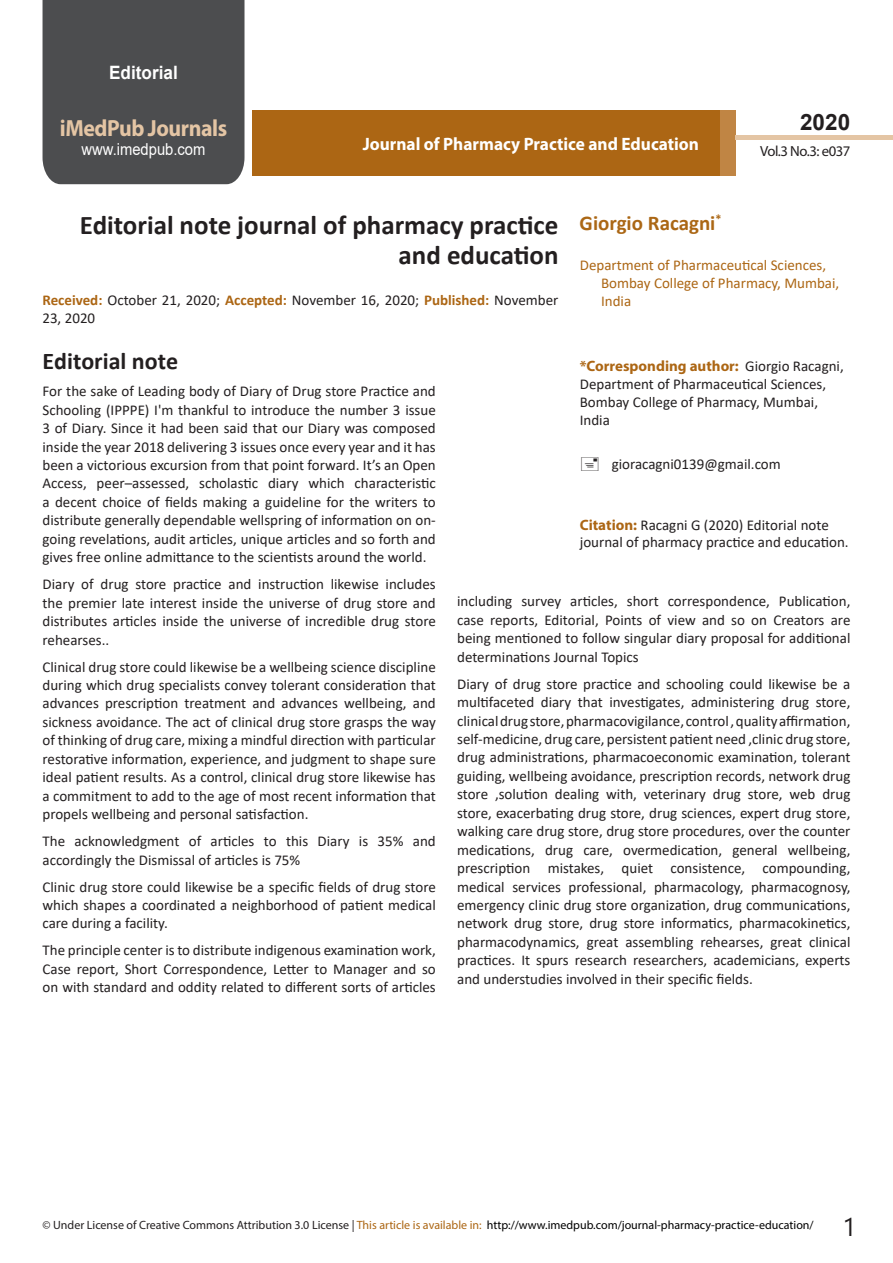
<style>
.page{position:relative;width:893px;height:1263px;background:#fff}
.page>*{position:absolute;margin:0;border:0;box-sizing:border-box;transform-origin:0 0}
.t1{font:700 27px/30px "Calibri";color:#231f20;text-align:right}
.t2{font:700 24px "Calibri";color:#231f20}
.t3{font:700 23.4px "Myriad Pro";letter-spacing:-.02em;color:#e4c5a4;scale:.93 1}
.t4{font:700 22.5px "Arial";color:#231f20}
.t5{font:700 21px "Calibri";color:#ab6715}
.t6{font:700 18.45px "Arial";color:#fff;scale:.93 1}
.t7{font:700 18px "Myriad Pro";color:#fff;scale:.96 1}
.t8{font:16.5px "Arial";color:#fff;scale:.89 1}
.t9{font:15px/18.5px "Calibri";color:#231f20;text-align:justify}
.t10{font:15px/18px "Calibri";color:#ac6614}
.t11{font:700 15px "Myriad Pro";color:#ac6614}
.t12{font:14.7px "Myriad Pro";letter-spacing:-.03em;color:#231f20}
.t13{font:12px "Myriad Pro";color:#000}
.s1{font-weight:700;color:#ac6614}
.s2{font-family:"Calibri";font-weight:400;color:#231f20}
.s3{font-family:"Myriad Pro";font-weight:700;color:#ac6614}
.s4{color:#231f20}
.s5{color:#ac6614}
.s6{font-family:"Nirmala UI";font-size:25.5px;color:#231f20}
</style>
<div class="page">
<div style="left:252px;top:110px;width:469px;height:66px;background:#ac6614"></div>
<div style="left:720px;top:110px;width:16px;height:66px;background:#c08544"></div>
<div style="left:43px;top:0;width:201px;height:184px;background:#4c4d4f"></div>
<div style="left:736px;top:135px;width:157px;height:5px;background:#e4c5a4"></div>
<p class="t6" style="left:109px;top:60px;width:75px">Editorial</p>
<h3 class="t3" style="left:60px;top:113px;width:181px">iMedPub Journals</h3>
<p class="t8" style="left:82px;top:138px;width:141px">www.imedpub.com</p>
<p class="t7" style="left:363px;top:132px;width:352px">Journal of Pharmacy Practice and Education</p>
<h3 class="t4" style="left:800px;top:107px;width:52px">2020</h3>
<p class="t12" style="left:760px;top:142px;width:92px">Vol.3 No.3: e037</p>
<h3 class="t5" style="left:580px;top:208px;width:143px">Giorgio Racagni<sup>*</sup></h3>
<p class="t10" style="left:601px;top:256px;width:240px;text-indent:-21px">Department of Pharmaceutical Sciences,<br>Bombay College of Pharmacy, Mumbai,<br>India</p>
<h1 class="t1" style="left:80px;top:210px;width:480px">Editorial note journal of pharmacy practice and education</h1>
<p class="t9" style="left:42px;top:290px;width:517px"><span class="s1">Received:</span> October 21, 2020; <span class="s1">Accepted:</span> November 16, 2020; <span class="s1">Published:</span> November<br>23, 2020</p>
<h2 class="t2" style="left:43px;top:344px;width:137px">Editorial note</h2>
<p class="t9" style="left:43px;top:382px;width:395px">For the sake of Leading body of Diary of Drug store Practice and Schooling (IPPPE) I'm thankful to introduce the number 3 issue 3 of Diary. Since it had been said that our Diary was composed inside the year 2018 delivering 3 issues once every year and it has been a victorious excursion from that point forward. It’s an Open Access, peer–assessed, scholastic diary which characteristic a decent choice of fields making a guideline for the writers to distribute generally dependable wellspring of information on on&shy;going revelations, audit articles, unique articles and so forth and gives free online admittance to the scientists around the world.</p>
<p class="t9" style="left:43px;top:575px;width:395px">Diary of drug store practice and instruction likewise includes the premier late interest inside the universe of drug store and distributes articles inside the universe of incredible drug store rehearses..</p>
<p class="t9" style="left:43px;top:657px;width:395px">Clinical drug store could likewise be a wellbeing science discipline during which drug specialists convey tolerant consideration that advances prescription treatment and advances wellbeing, and sickness avoidance. The act of clinical drug store grasps the way of thinking of drug care, mixing a mindful direction with particular restorative information, experience, and judgment to shape sure ideal patient results. As a control, clinical drug store likewise has a commitment to add to the age of most recent information that propels wellbeing and personal satisfaction.</p>
<p class="t9" style="left:43px;top:831px;width:395px">The acknowledgment of articles to this Diary is 35% and accordingly the Dismissal of articles is 75%</p>
<p class="t9" style="left:43px;top:877px;width:395px">Clinic drug store could likewise be a specific fields of drug store which shapes a coordinated a neighborhood of patient medical care during a facility.</p>
<p class="t9" style="left:43px;top:941px;width:395px">The principle center is to distribute indigenous examination work, Case report, Short Correspondence, Letter to Manager and so on with standard and oddity related to different sorts of articles</p>
<p class="t11" style="left:580px;top:356px;width:266px">*Corresponding author: <span class="s2">Giorgio Racagni,</span></p>
<p class="t9" style="left:580px;top:374px;width:248px;line-height:18px;text-align:left">Department of Pharmaceutical Sciences,<br>Bombay College of Pharmacy, Mumbai,<br>India</p>
<p class="t9" style="left:612px;top:454px;width:171px">gioracagni0139@gmail.com</p>
<p class="t9" style="left:580px;top:516px;width:270px;line-height:17.4px"><span class="s3">Citation:</span> Racagni G (2020) Editorial note journal of pharmacy practice and education.</p>
<p class="t9" style="left:457px;top:592px;width:395px">including survey articles, short correspondence, Publication, case reports, Editorial, Points of view and so on Creators are being mentioned to follow singular diary proposal for additional determinations Journal Topics</p>
<p class="t9" style="left:457px;top:674px;width:395px">Diary of drug store practice and schooling could likewise be a multifaceted diary that investigates, administering drug store, clinical drug store, pharmacovigilance, control , quality affirmation, self-medicine, drug care, persistent patient need ,clinic drug store, drug administrations, pharmacoeconomic examination, tolerant guiding, wellbeing avoidance, prescription records, network drug store ,solution dealing with, veterinary drug store, web drug store, exacerbating drug store, drug sciences, expert drug store, walking care drug store, drug store procedures, over the counter medications, drug care, overmedication, general wellbeing, prescription mistakes, quiet consistence, compounding, medical services professional, pharmacology, pharmacognosy, emergency clinic drug store organization, drug communications, network drug store, drug store informatics, pharmacokinetics, pharmacodynamics, great assembling rehearses, great clinical practices. It spurs research researchers, academicians, experts and understudies involved in their specific fields.</p>
<p class="t13" style="left:43px;top:1218px;width:815px"><span class="s4">© Under License of Creative Commons Attribution 3.0 License |</span> <span class="s5">This article is available in:</span> http://www.imedpub.com/journal-pharmacy-practice-education/ <span class="s6">1</span></p>
</div>
